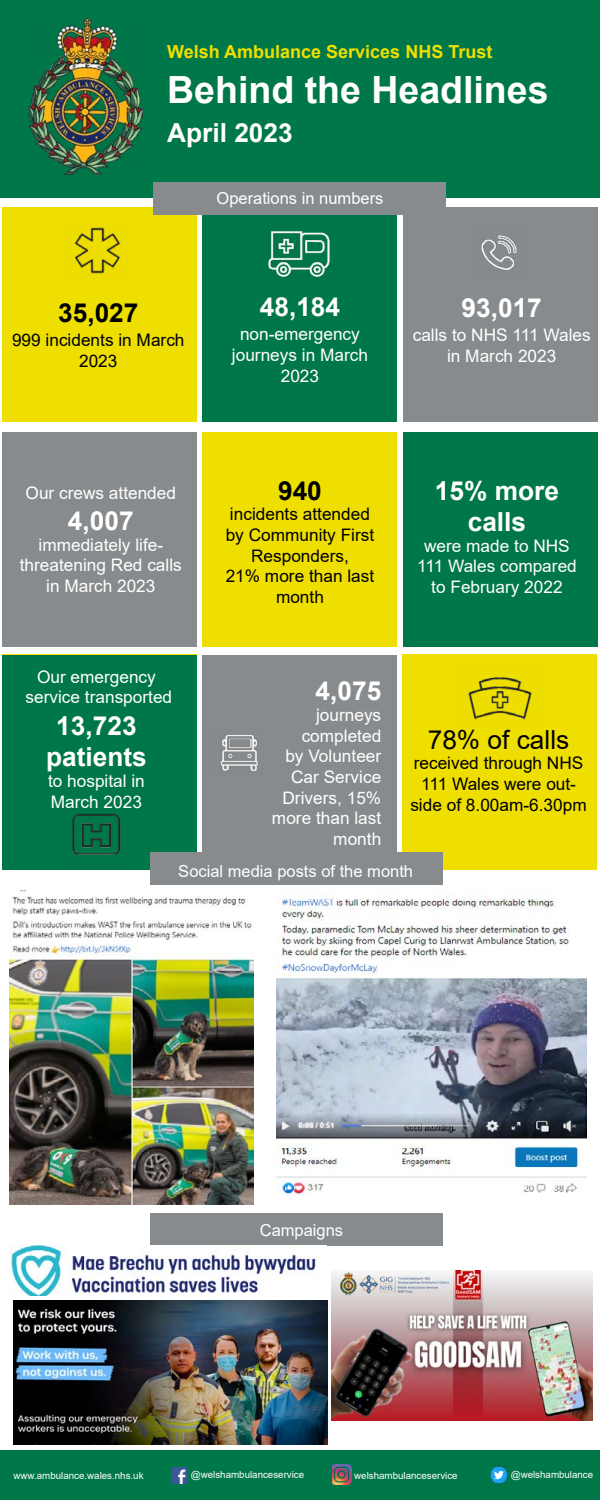
<style>
.page{position:relative;width:600px;height:1500px;background:#fff}
.page>*{position:absolute;margin:0;border:0;box-sizing:border-box;transform-origin:0 0}
.t1{font:700 37.5px "Arial";color:#fff}
.t2{font:700 26.25px/31.5px "Arial";color:#fff;text-align:center}
.t3{font:26.25px "Arial";color:#000}
.t4{font:700 26.25px "Arial";color:#000}
.t5{font:700 18px "Arial";color:#efdf00}
.t6{font:17.25px/20.7px "Arial";color:#fff;text-align:center}
.t7{font:17.25px/20.7px "Arial";color:#000;text-align:center}
.t8{font:16.5px "Arial";color:#fff}
.t9{font:9.75px "Arial";color:#fff}
</style>
<div class="page">
<div style="left:202px;top:655px;width:194px;height:215px;background:#888b8d"></div>
<div style="left:403px;top:207px;width:194px;height:215px;background:#888b8d"></div>
<img style="left:481px;top:235px;width:36px;height:35px">
<div style="left:203px;top:207px;width:194px;height:215px;background:#007749"></div>
<img style="left:268px;top:231px;width:62px;height:46px">
<div style="left:3px;top:207px;width:194px;height:215px;background:#efdf00"></div>
<img style="left:75px;top:227px;width:46px;height:47px">
<div style="left:0;top:1450px;width:600px;height:50px;background:#007749"></div>
<div style="left:0;top:0;width:600px;height:198px;background:#007749"></div>
<img style="left:28px;top:19px;width:114px;height:155px">
<img style="left:490px;top:1466px;width:18px;height:18px">
<svg style="left:171px;top:1467px;width:17px;height:17px"></svg>
<img style="left:171px;top:1467px;width:16px;height:16px">
<img style="left:332px;top:1465px;width:19px;height:20px">
<div style="left:3px;top:432px;width:194px;height:214px;background:#888b8d"></div>
<div style="left:2px;top:655px;width:194px;height:215px;background:#007749"></div>
<div style="left:203px;top:432px;width:194px;height:214px;background:#efdf00"></div>
<div style="left:403px;top:432px;width:194px;height:214px;background:#007749"></div>
<div style="left:402px;top:655px;width:194px;height:215px;background:#efdf00"></div>
<img style="left:468px;top:677px;width:64px;height:43px">
<div style="left:150px;top:853px;width:293px;height:32px;background:#888b8d"></div>
<div style="left:154px;top:182px;width:292px;height:32px;background:#888b8d"></div>
<img style="left:221px;top:735px;width:38px;height:36px">
<img style="left:72px;top:813px;width:49px;height:42px">
<div style="left:150px;top:1214px;width:293px;height:32px;background:#888b8d"></div>
<img style="left:10px;top:1246px;width:309px;height:50px">
<img style="left:332px;top:1271px;width:260px;height:150px">
<img style="left:14px;top:1301px;width:313px;height:144px">
<img style="left:10px;top:890px;width:244px;height:314px">
<img style="left:276px;top:893px;width:311px;height:302px">
<p class="t5" style="left:167px;top:39px;width:327px">Welsh Ambulance Services NHS Trust</p>
<h1 class="t1" style="left:167px;top:64px;width:383px">Behind the Headlines</h1>
<h2 class="t2" style="left:167px;top:117px;width:127px">April 2023</h2>
<p class="t8" style="left:217px;top:186px;width:168px">Operations in numbers</p>
<h2 class="t4" style="left:58px;top:294px;width:82px">35,027</h2>
<p class="t7" style="left:12px;top:330px;width:174px">999 incidents in March<br>2023</p>
<h2 class="t2" style="left:260px;top:291px;width:82px">48,184</h2>
<p class="t6" style="left:232px;top:324px;width:138px">non-emergency journeys in March<br>2023</p>
<h2 class="t2" style="left:462px;top:292px;width:82px">93,017</h2>
<p class="t6" style="left:413px;top:325px;width:179px">calls to NHS 111 Wales in March 2023</p>
<p class="t6" style="left:26px;top:482px;width:152px">Our crews attended</p>
<h2 class="t2" style="left:68px;top:505px;width:67px">4,007</h2>
<p class="t6" style="left:20px;top:534px;width:164px">immediately life&shy;threatening Red calls in March 2023</p>
<p class="t6" style="left:26px;top:666px;width:148px">Our emergency service transported</p>
<h2 class="t2" style="left:46px;top:710px;width:102px">13,723 patients</h2>
<p class="t6" style="left:48px;top:770px;width:98px;text-align:left">to hospital in<br>March 2023</p>
<h2 class="t4" style="left:278px;top:472px;width:45px">940</h2>
<p class="t7" style="left:226px;top:504px;width:150px">incidents attended by Community First<br>Responders,<br>21% more than last month</p>
<h2 class="t2" style="left:435px;top:475px;width:126px">15% more calls</h2>
<p class="t6" style="left:417px;top:535px;width:161px">were made to NHS<br>111 Wales compared to February 2022</p>
<h2 class="t2" style="left:316px;top:676px;width:67px">4,075</h2>
<p class="t6" style="left:272px;top:704px;width:111px;text-align:right">journeys completed<br>by Volunteer<br>Car Service<br>Drivers, 15% more than last month</p>
<h2 class="t3" style="left:428px;top:721px;width:143px">78% of calls</h2>
<p class="t7" style="left:410px;top:753px;width:178px">received through NHS<br>111 Wales were out&shy;side of 8.00am-6.30pm</p>
<p class="t8" style="left:178px;top:860px;width:236px">Social media posts of the month</p>
<p class="t8" style="left:260px;top:1218px;width:85px">Campaigns</p>
<p class="t9" style="left:14px;top:1468px;width:132px">www.ambulance.wales.nhs.uk</p>
<p class="t9" style="left:191px;top:1468px;width:115px">@welshambulanceservice</p>
<p class="t9" style="left:354px;top:1468px;width:105px">welshambulanceservice</p>
<p class="t9" style="left:511px;top:1468px;width:84px">@welshambulance</p>
</div>
